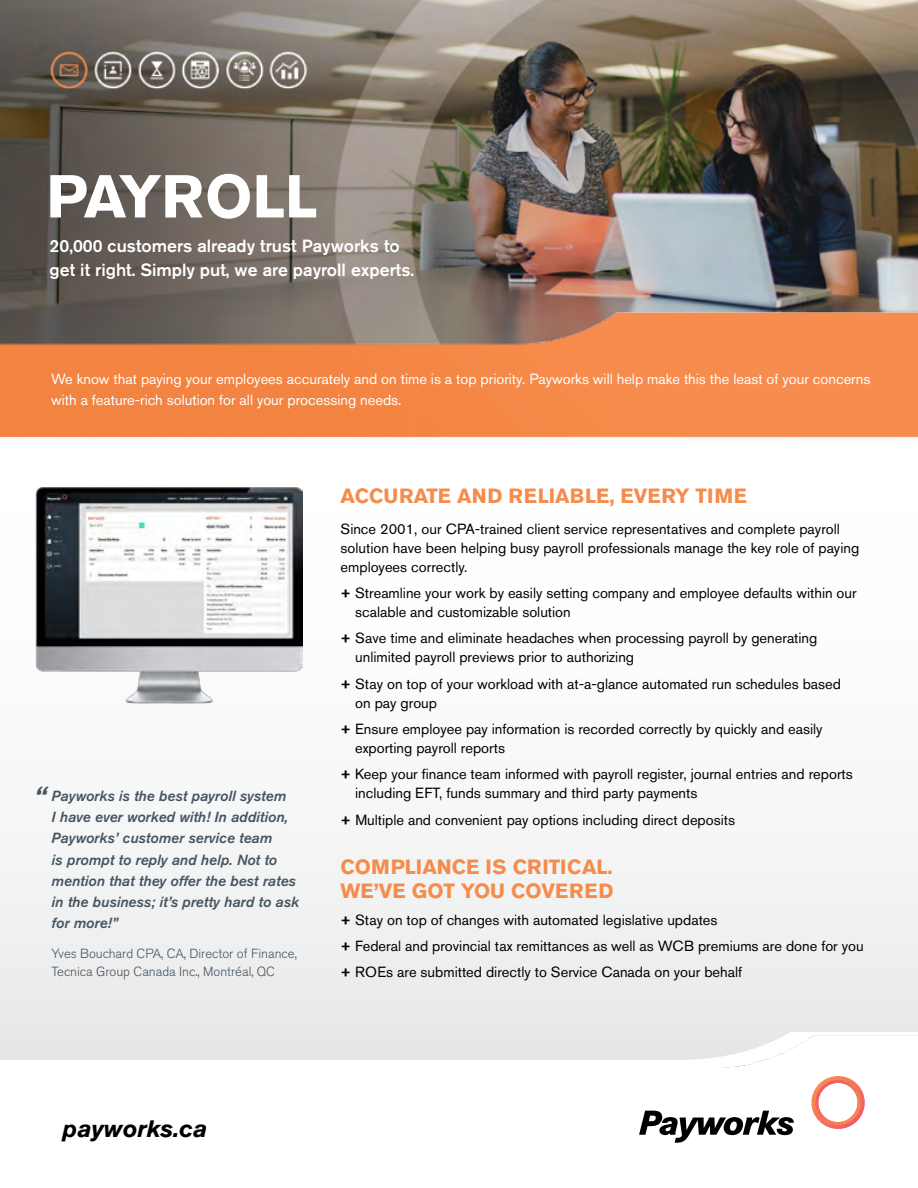
<style>
.page{position:relative;width:918px;height:1188px;background:#fff}
.page>*{position:absolute;margin:0;border:0;box-sizing:border-box;transform-origin:0 0}
.t1{font:700 60px "Akzidenz Grotesk BE";color:#fff}
.t2{font:italic 700 24.9px "Akzidenz Grotesk BE";color:#455560}
.t3{font:italic 700 23.7px "Akzidenz Grotesk BE";color:#000}
.t4{font:700 20.4px/24.6px "Akzidenz Grotesk BE";color:#f68c4c}
.t5{font:500 17.55px/24px "Akzidenz Grotesk BE";color:#fff}
.t6{font:14.55px/19px "Akzidenz Grotesk BE";color:#000}
.t7{font:italic 500 14.55px/21.1px "Akzidenz Grotesk BE";color:#455560}
.t8{font:14.55px/21px "Akzidenz Grotesk BE";color:#fff}
.t9{font:300 13.2px/18.3px "Akzidenz Grotesk BE";color:#455560}
.s1{font-weight:500}
</style>
<div class="page">
<div style="left:0;top:429px;width:918px;height:636px;background:linear-gradient(to right,#f5f5f5,#f8f9f9)"></div>
<img style="left:0;top:0;width:918px;height:312px">
<img style="left:0;top:312px;width:918px;height:130px">
<img style="left:34px;top:487px;width:268px;height:217px">
<img style="left:0;top:1023px;width:918px;height:45px">
<svg style="left:639px;top:1110px;width:155px;height:33px"></svg>
<svg style="left:806px;top:1058px;width:60px;height:71px"></svg>
<h1 class="t1" style="left:46px;top:162px;width:273px">PAYROLL</h1>
<p class="t5" style="left:50px;top:234px;width:366px">20,000 customers already trust Payworks to get it right. Simply put, we are payroll experts.</p>
<p class="t8" style="left:51px;top:368px;width:821px">We know that paying your employees accurately and on time is a top priority. Payworks will help make this the least of your concerns with a feature-rich solution for all your processing needs.</p>
<h2 class="t2" style="left:35px;top:780px;width:13px">“</h2>
<p class="t7" style="left:52px;top:785px;width:249px">Payworks is the best payroll system<br>I have ever worked with! In addition,<br>Payworks’ customer service team<br>is prompt to reply and help. Not to mention that they offer the best rates in the business; it’s pretty hard to ask for more!”</p>
<p class="t9" style="left:52px;top:945px;width:247px">Yves Bouchard CPA, CA, Director of Finance,<br>Tecnica Group Canada Inc., Montréal, QC</p>
<h3 class="t4" style="left:341px;top:484px;width:408px">ACCURATE AND RELIABLE, EVERY TIME</h3>
<p class="t6" style="left:341px;top:519px;width:520px">Since 2001, our CPA-trained client service representatives and complete payroll solution have been helping busy payroll professionals manage the key role of paying employees correctly.</p>
<p class="t6" style="left:355px;top:583px;width:503px;text-indent:-15px"><span class="s1">+</span> Streamline your work by easily setting company and employee defaults within our scalable and customizable solution</p>
<p class="t6" style="left:355px;top:629px;width:464px;text-indent:-15px"><span class="s1">+</span> Save time and eliminate headaches when processing payroll by generating unlimited payroll previews prior to authorizing</p>
<p class="t6" style="left:355px;top:674px;width:487px;text-indent:-15px"><span class="s1">+</span> Stay on top of your workload with at-a-glance automated run schedules based on pay group</p>
<p class="t6" style="left:355px;top:719px;width:469px;text-indent:-15px"><span class="s1">+</span> Ensure employee pay information is recorded correctly by quickly and easily exporting payroll reports</p>
<p class="t6" style="left:355px;top:765px;width:499px;text-indent:-15px"><span class="s1">+</span> Keep your finance team informed with payroll register, journal entries and reports including EFT, funds summary and third party payments</p>
<p class="t6" style="left:341px;top:810px;width:396px"><span class="s1">+</span> Multiple and convenient pay options including direct deposits</p>
<h3 class="t4" style="left:341px;top:854px;width:274px">COMPLIANCE IS CRITICAL.<br>WE’VE GOT YOU COVERED</h3>
<p class="t6" style="left:341px;top:906px;width:525px;line-height:26.2px"><span class="s1">+</span> Stay on top of changes with automated legislative updates<br><span class="s1">+</span> Federal and provincial tax remittances as well as WCB premiums are done for you <span class="s1">+</span> ROEs are submitted directly to Service Canada on your behalf</p>
<h3 class="t3" style="left:63px;top:1114px;width:146px">payworks.ca</h3>
</div>
